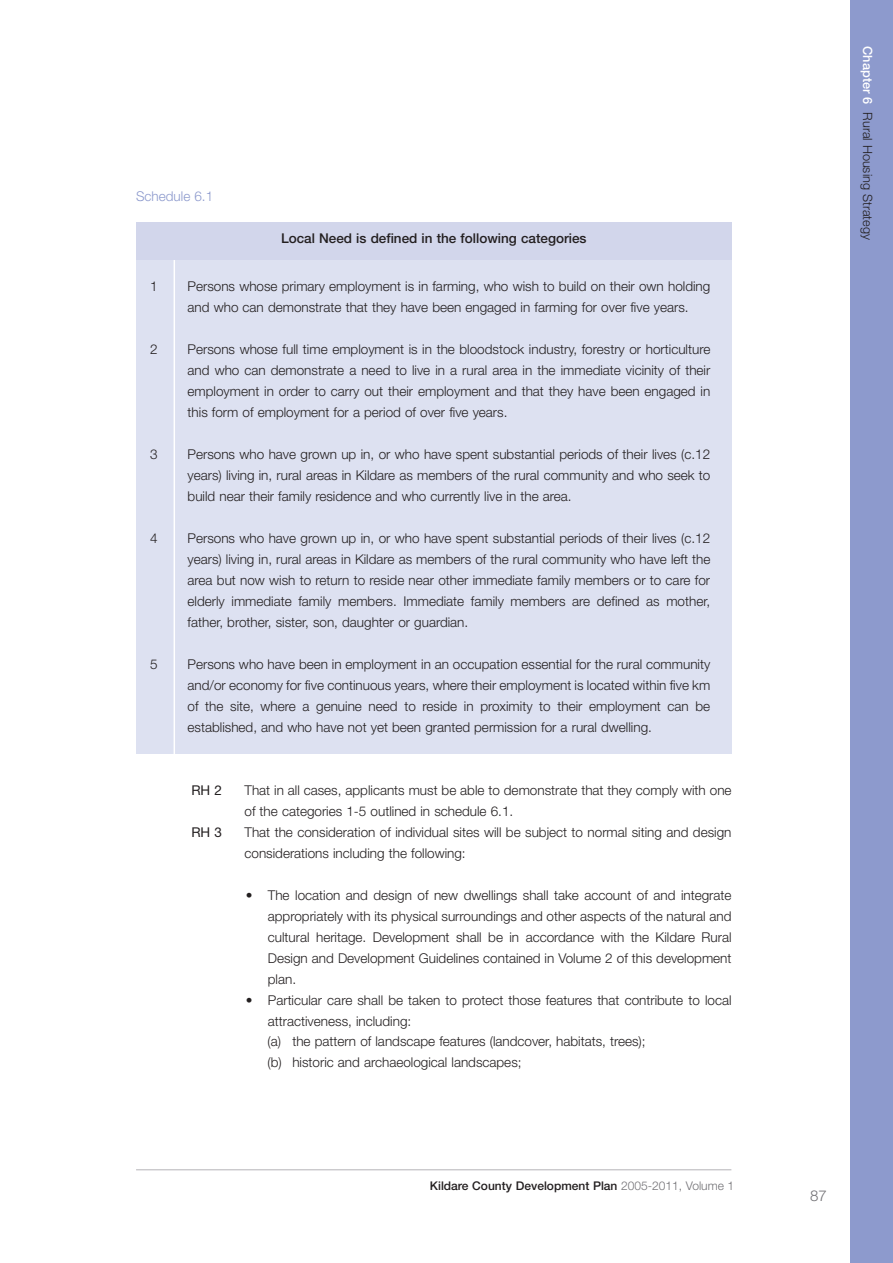
<style>
.page{position:relative;width:893px;height:1263px;background:#fff}
.page>*{position:absolute;margin:0;border:0;box-sizing:border-box;transform-origin:0 0}
.t1{font:300 15px "Helvetica Neue";color:#717074}
.t2{font:300 13.5px/21px "Helvetica Neue";color:#231f20;text-align:justify}
.t3{font:500 13.5px "Helvetica Neue";color:#231f20}
.t4{font:300 13.5px "Helvetica Neue";color:#8d9acd}
.t5{font:13.5px "Helvetica Neue";color:#231f20}
.t6{font:300 12.75px "Helvetica Neue";color:#231f20}
.t7{font:500 12px "Helvetica Neue";color:#231f20}
.s1{font-weight:300;color:#717074}
.s2{font-weight:500;color:#fff}
</style>
<div class="page">
<hr style="left:136px;top:1169px;width:595px;height:1px;background:#b4b3b7">
<div style="left:850px;top:0;width:43px;height:1263px;background:#8d9acd"></div>
<div style="left:136px;top:223px;width:595px;height:531px;background:#dde1f1"></div>
<div style="left:136px;top:223px;width:595px;height:37px;background:#d2d6eb"></div>
<hr style="left:174px;top:260px;width:1px;height:513px;background:#fff">
<p class="t4" style="left:136px;top:191px;width:79px">Schedule 6.1</p>
<p class="t3" style="left:281px;top:233px;width:307px">Local Need is defined in the following categories</p>
<p class="t2" style="left:150px;top:277px;width:9px">1</p>
<p class="t2" style="left:188px;top:277px;width:524px">Persons whose primary employment is in farming, who wish to build on their own holding and who can demonstrate that they have been engaged in farming for over five years.</p>
<p class="t2" style="left:150px;top:340px;width:9px">2</p>
<p class="t2" style="left:188px;top:340px;width:524px">Persons whose full time employment is in the bloodstock industry, forestry or horticulture and who can demonstrate a need to live in a rural area in the immediate vicinity of their employment in order to carry out their employment and that they have been engaged in this form of employment for a period of over five years.</p>
<p class="t2" style="left:150px;top:445px;width:9px">3</p>
<p class="t2" style="left:188px;top:445px;width:524px">Persons who have grown up in, or who have spent substantial periods of their lives (c.12 years) living in, rural areas in Kildare as members of the rural community and who seek to build near their family residence and who currently live in the area.</p>
<p class="t2" style="left:150px;top:529px;width:9px">4</p>
<p class="t2" style="left:188px;top:529px;width:524px">Persons who have grown up in, or who have spent substantial periods of their lives (c.12 years) living in, rural areas in Kildare as members of the rural community who have left the area but now wish to return to reside near other immediate family members or to care for elderly immediate family members. Immediate family members are defined as mother, father, brother, sister, son, daughter or guardian.</p>
<p class="t2" style="left:150px;top:655px;width:9px">5</p>
<p class="t2" style="left:188px;top:655px;width:524px">Persons who have been in employment in an occupation essential for the rural community and/or economy for five continuous years, where their employment is located within five km of the site, where a genuine need to reside in proximity to their employment can be established, and who have not yet been granted permission for a rural dwelling.</p>
<p class="t5" style="left:191px;top:785px;width:32px">RH 2</p>
<p class="t2" style="left:244px;top:781px;width:489px">That in all cases, applicants must be able to demonstrate that they comply with one of the categories 1-5 outlined in schedule 6.1.</p>
<p class="t5" style="left:191px;top:827px;width:32px">RH 3</p>
<p class="t2" style="left:244px;top:823px;width:488px">That the consideration of individual sites will be subject to normal siting and design considerations including the following:</p>
<p class="t2" style="left:268px;top:886px;width:465px;text-indent:-22px">• The location and design of new dwellings shall take account of and integrate appropriately with its physical surroundings and other aspects of the natural and cultural heritage. Development shall be in accordance with the Kildare Rural Design and Development Guidelines contained in Volume 2 of this development plan.</p>
<p class="t2" style="left:268px;top:991px;width:465px;line-height:20.5px;text-align:left;text-indent:-22px">• Particular care shall be taken to protect those features that contribute to local attractiveness, including:<br>(a) the pattern of landscape features (landcover, habitats, trees);<br>(b) historic and archaeological landscapes;</p>
<p class="t7" style="left:430px;top:1181px;width:306px">Kildare County Development Plan <span class="s1">2005-2011, Volume 1</span></p>
<p class="t6" style="left:872px;top:46px;width:195px;rotate:90deg"><span class="s2">Chapter 6</span> Rural Housing Strategy</p>
<p class="t1" style="left:810px;top:1191px;width:18px">87</p>
</div>
